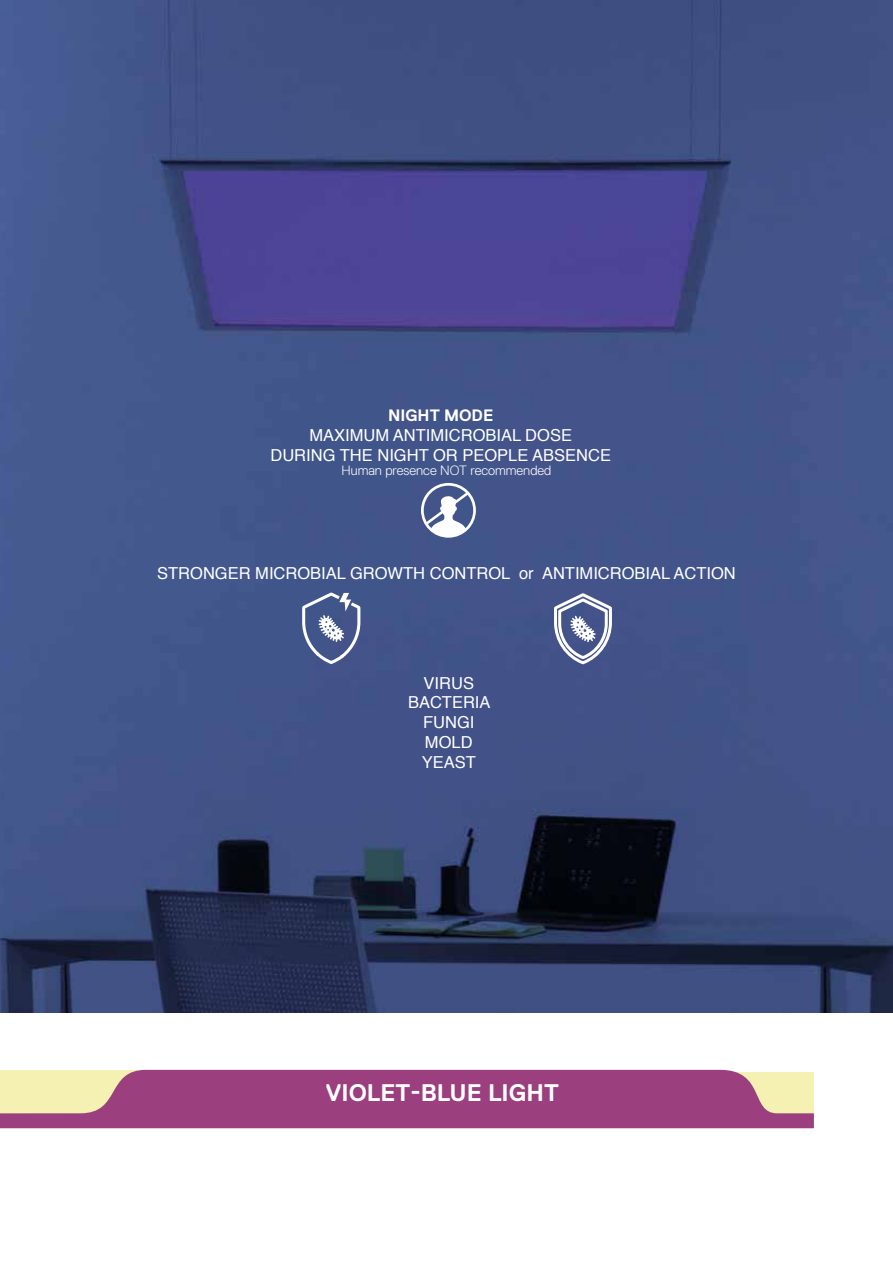
<style>
.page{position:relative;width:893px;height:1263px;background:#fff}
.page>*{position:absolute;margin:0;border:0;box-sizing:border-box;transform-origin:0 0}
.t1{font:700 24px "Replica";color:#fff}
.t2{font:16.5px/19.8px "Helvetica";color:#fff;text-align:center}
.t3{font:700 16.5px "Replica";color:#fff}
.t4{font:300 13.5px "Replica Pro";color:#fff}
</style>
<div class="page">
<img style="left:0;top:0;width:893px;height:378px">
<img style="left:0;top:378px;width:893px;height:634px">
<svg style="left:301px;top:592px;width:59px;height:72px"></svg>
<svg style="left:554px;top:592px;width:59px;height:72px"></svg>
<svg style="left:421px;top:483px;width:55px;height:54px"></svg>
<svg style="left:0;top:1070px;width:814px;height:58px;background:#a95b86"></svg>
<p class="t3" style="left:388px;top:406px;width:107px">NIGHT MODE</p>
<p class="t2" style="left:270px;top:426px;width:342px">MAXIMUM ANTIMICROBIAL DOSE<br>DURING THE NIGHT OR PEOPLE ABSENCE</p>
<p class="t4" style="left:342px;top:463px;width:211px">Human presence NOT recommended</p>
<p class="t2" style="left:157px;top:564px;width:580px">STRONGER MICROBIAL GROWTH CONTROL or ANTIMICROBIAL ACTION</p>
<p class="t2" style="left:408px;top:673px;width:84px">VIRUS<br>BACTERIA<br>FUNGI<br>MOLD<br>YEAST</p>
<h1 class="t1" style="left:326px;top:1079px;width:235px">VIOLET-BLUE LIGHT</h1>
</div>
